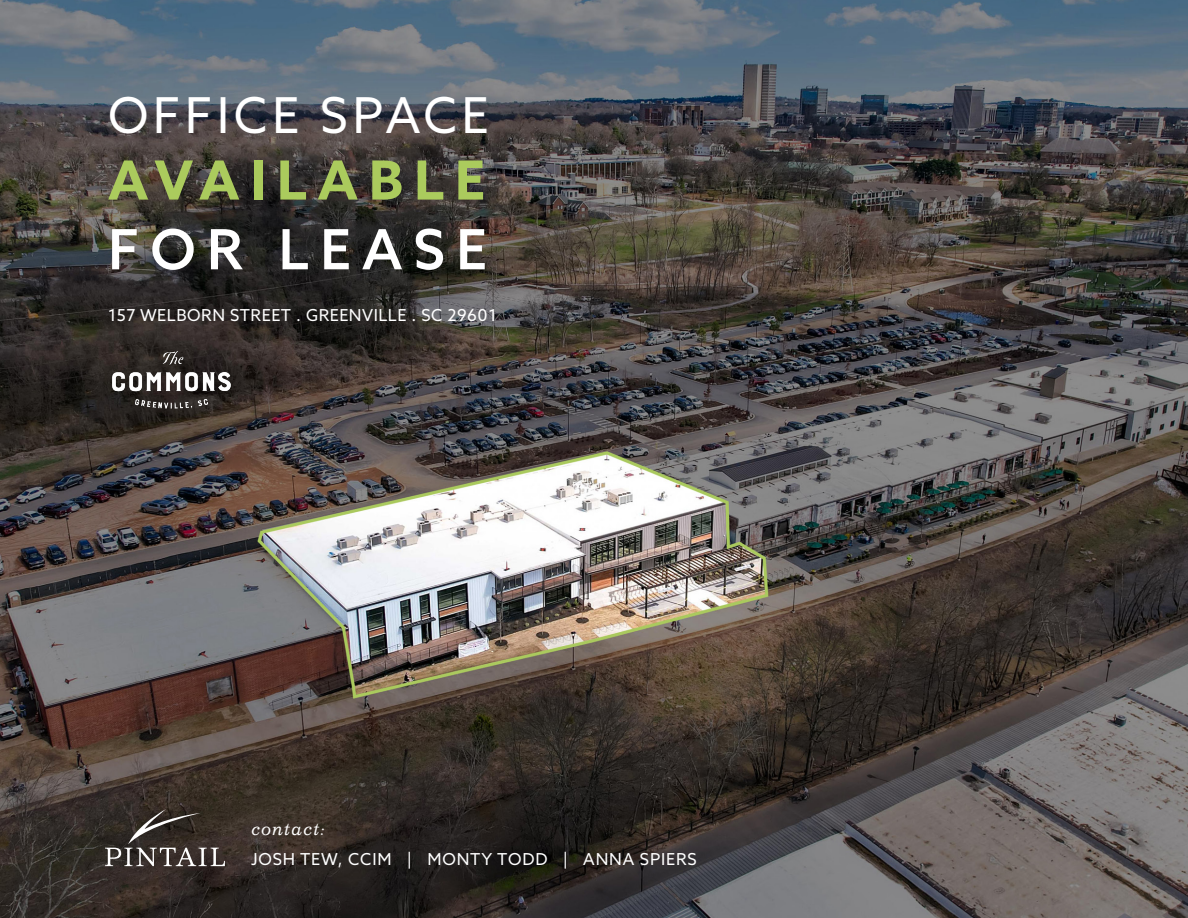
<style>
.page{position:relative;width:1188px;height:918px;background:#fff}
.page>*{position:absolute;margin:0;border:0;box-sizing:border-box;transform-origin:0 0}
.t1{font:500 55.5px "Azo Sans";letter-spacing:.2em;color:#fff}
.t2{font:700 54px "Azo Sans";letter-spacing:.2em;color:#abcb5d}
.t3{font:49.5px "Azo Sans";letter-spacing:.09em;color:#fff}
.t4{font:16.5px "Azo Sans";letter-spacing:.03em;color:#fff}
.t5{font:16.5px "Azo Sans";letter-spacing:.05em;color:#fff}
.t6{font:italic 16.5px "Impressum Std";letter-spacing:.05em;color:#fff}
</style>
<div class="page">
<img style="left:0;top:0;width:1188px;height:918px">
<img style="left:105px;top:346px;width:131px;height:68px">
<svg style="left:105px;top:809px;width:120px;height:57px;background:#4b443f"></svg>
<p class="t3" style="left:108px;top:83px;width:382px">OFFICE SPACE</p>
<p class="t2" style="left:108px;top:144px;width:379px">AVAILABLE</p>
<p class="t1" style="left:108px;top:213px;width:380px">FOR LEASE</p>
<p class="t4" style="left:108px;top:304px;width:390px">157 WELBORN STREET . GREENVILLE . SC 29601</p>
<p class="t6" style="left:251px;top:819px;width:75px">contact:</p>
<p class="t5" style="left:251px;top:849px;width:447px">JOSH TEW, CCIM | MONTY TODD | ANNA SPIERS</p>
</div>
